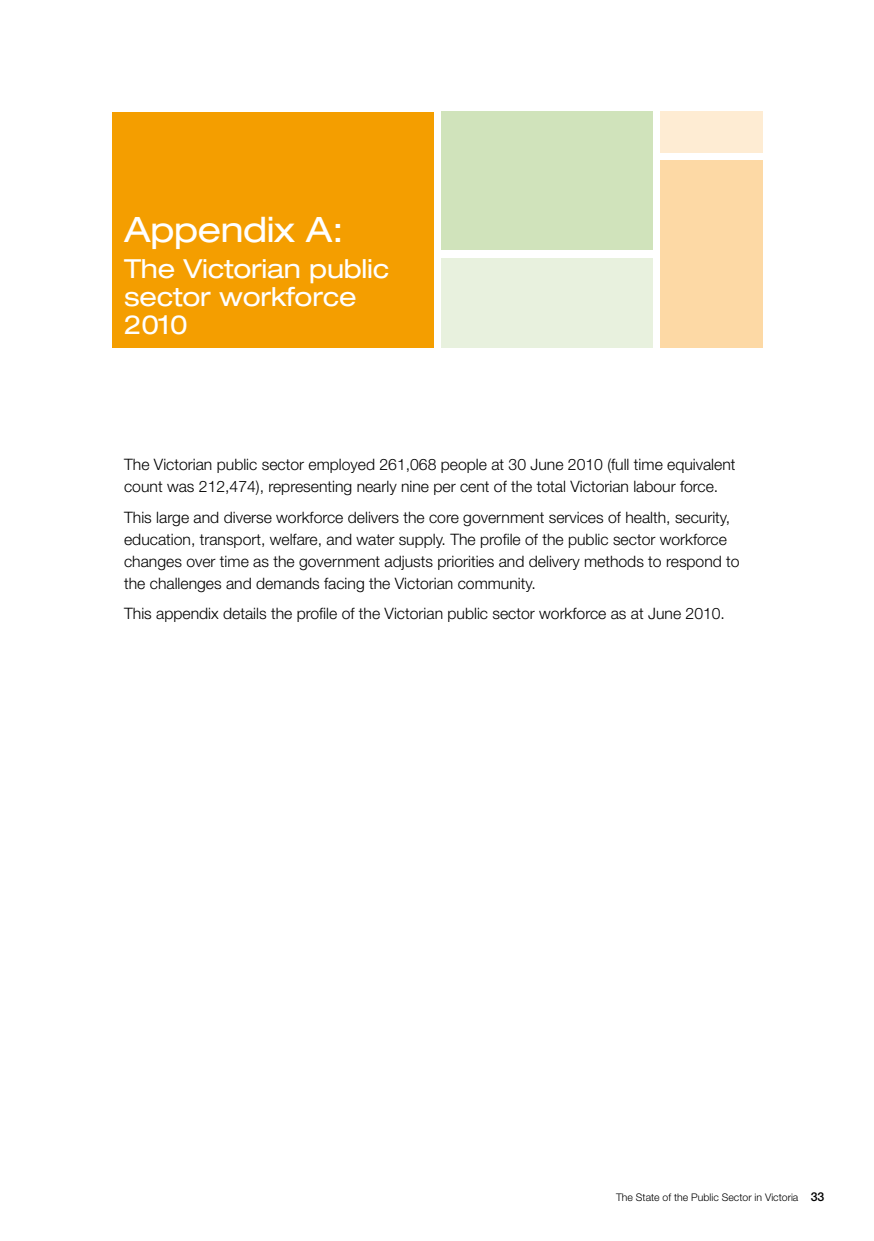
<style>
.page{position:relative;width:874px;height:1241px;background:#fff}
.page>*{position:absolute;margin:0;border:0;box-sizing:border-box;transform-origin:0 0}
.Main_Heading{font:expanded 35px "Helvetica Neue LT Std";letter-spacing:-.01em;color:#fff}
.Chapter_title{font:expanded 26.25px/28px "Helvetica Neue LT Std";letter-spacing:-.01em;color:#fff}
.Body_Text{font:300 15.75px/21.9px "Helvetica Neue LT Std";color:#000}
.t1{font:300 10.5px "Helvetica Neue LT Std";color:#000}
.s1{font-weight:500;font-size:12.25px}
</style>
<div class="page">
<div style="left:112px;top:112px;width:321px;height:235px;background:#f49e00"></div>
<div style="left:440px;top:112px;width:212px;height:138px;background:#d0e3bb"></div>
<div style="left:440px;top:257px;width:212px;height:90px;background:#e8f1de"></div>
<div style="left:659px;top:112px;width:102px;height:41px;background:#feecd3"></div>
<div style="left:659px;top:160px;width:102px;height:187px;background:#fdd9a5"></div>
<p class="Main_Heading" style="left:124px;top:208px;width:221px">Appendix A:</p>
<p class="Chapter_title" style="left:124px;top:254px;width:266px">The Victorian public sector workforce<br>2010</p>
<p class="Body_Text" style="left:124px;top:453px;width:612px">The Victorian public sector employed 261,068 people at 30 June 2010 (full time equivalent count was 212,474), representing nearly nine per cent of the total Victorian labour force.</p>
<p class="Body_Text" style="left:124px;top:506px;width:616px">This large and diverse workforce delivers the core government services of health, security, education, transport, welfare, and water supply. The profile of the public sector workforce changes over time as the government adjusts priorities and delivery methods to respond to the challenges and demands facing the Victorian community.</p>
<p class="Body_Text" style="left:124px;top:602px;width:602px">This appendix details the profile of the Victorian public sector workforce as at June 2010.</p>
<p class="t1" style="left:615px;top:1190px;width:210px">The State of the Public Sector in Victoria <span class="s1">33</span></p>
</div>
